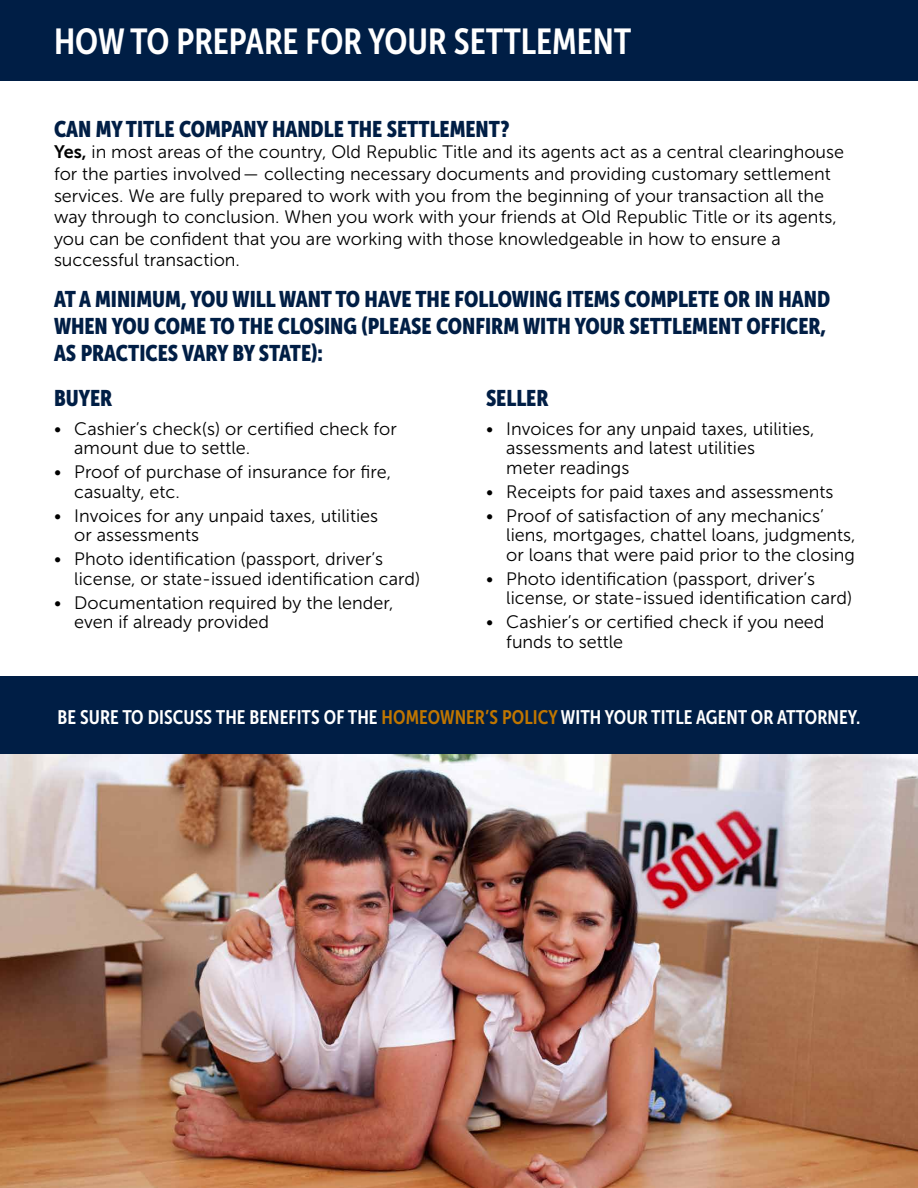
<style>
.page{position:relative;width:918px;height:1188px;background:#fff}
.page>*{position:absolute;margin:0;border:0;box-sizing:border-box;transform-origin:0 0}
.t1{font:36px "Museo Sans Cond 700";color:#fff}
.t2{font:22.5px/27px "Museo Sans Cond 900";color:#001e45}
.t3{font:19.5px "Museo Sans Cond 700";letter-spacing:.005em;color:#fff}
.t4{font:18px/19.5px "Museo Sans 300";color:#000}
.s1{font-family:"Museo Sans 700"}
.s2{color:#c07600}
</style>
<div class="page">
<div style="left:0;top:0;width:918px;height:81px;background:#001e45"></div>
<div style="left:0;top:676px;width:918px;height:81px;background:#001e45"></div>
<img style="left:0;top:755px;width:918px;height:433px">
<h1 class="t1" style="left:54px;top:21px;width:579px">HOW TO PREPARE FOR YOUR SETTLEMENT</h1>
<p class="t2" style="left:54px;top:115px;width:457px">CAN MY TITLE COMPANY HANDLE THE SETTLEMENT?</p>
<p class="t4" style="left:54px;top:141px;width:792px;line-height:21.6px"><span class="s1">Yes,</span> in most areas of the country, Old Republic Title and its agents act as a central clearinghouse for the parties involved— collecting necessary documents and providing customary settlement services. We are fully prepared to work with you from the beginning of your transaction all the way through to conclusion. When you work with your friends at Old Republic Title or its agents, you can be confident that you are working with those knowledgeable in how to ensure a successful transaction.</p>
<p class="t2" style="left:54px;top:285px;width:778px">AT A MINIMUM, YOU WILL WANT TO HAVE THE FOLLOWING ITEMS COMPLETE OR IN HAND<br>WHEN YOU COME TO THE CLOSING (PLEASE CONFIRM WITH YOUR SETTLEMENT OFFICER,<br>AS PRACTICES VARY BY STATE):</p>
<p class="t2" style="left:54px;top:385px;width:60px">BUYER</p>
<p class="t4" style="left:74px;top:419px;width:324px;text-indent:-20px">• Cashier’s check(s) or certified check for amount due to settle.</p>
<p class="t4" style="left:74px;top:462px;width:318px;text-indent:-20px">• Proof of purchase of insurance for fire, casualty, etc.</p>
<p class="t4" style="left:74px;top:506px;width:305px;text-indent:-20px">• Invoices for any unpaid taxes, utilities or assessments</p>
<p class="t4" style="left:74px;top:549px;width:348px;text-indent:-20px">• Photo identification (passport, driver’s license, or state-issued identification card)</p>
<p class="t4" style="left:74px;top:593px;width:321px;text-indent:-20px">• Documentation required by the lender, even if already provided</p>
<p class="t2" style="left:486px;top:385px;width:64px">SELLER</p>
<p class="t4" style="left:506px;top:419px;width:310px;text-indent:-20px">• Invoices for any unpaid taxes, utilities, assessments and latest utilities<br>meter readings</p>
<p class="t4" style="left:486px;top:482px;width:349px">• Receipts for paid taxes and assessments</p>
<p class="t4" style="left:506px;top:506px;width:351px;text-indent:-20px">• Proof of satisfaction of any mechanics’ liens, mortgages, chattel loans, judgments, or loans that were paid prior to the closing</p>
<p class="t4" style="left:506px;top:569px;width:348px;text-indent:-20px">• Photo identification (passport, driver’s license, or state-issued identification card)</p>
<p class="t4" style="left:506px;top:612px;width:320px;text-indent:-20px">• Cashier’s or certified check if you need funds to settle</p>
<p class="t3" style="left:58px;top:706px;width:804px">BE SURE TO DISCUSS THE BENEFITS OF THE <span class="s2">HOMEOWNER’S POLICY</span> WITH YOUR TITLE AGENT OR ATTORNEY.</p>
</div>
